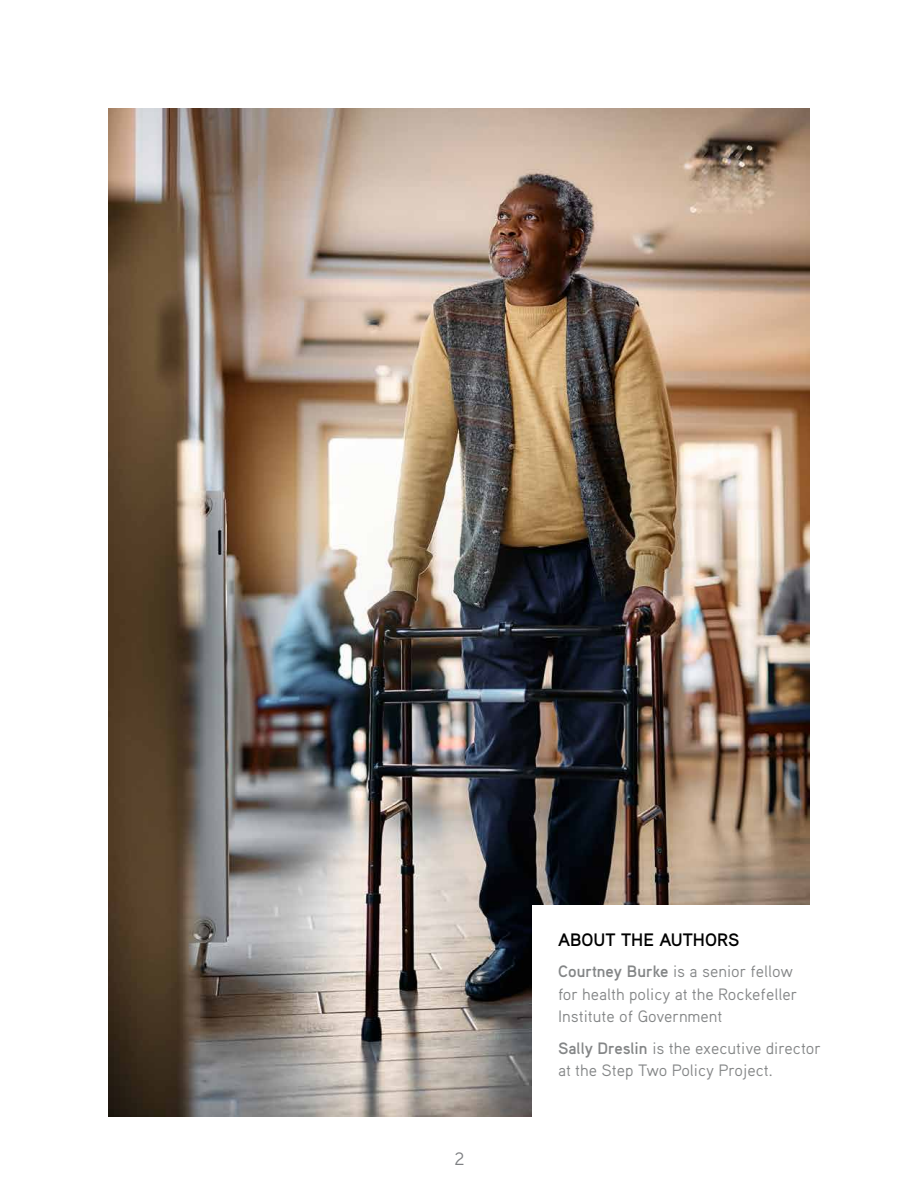
<style>
.page{position:relative;width:918px;height:1188px;background:#fff}
.page>*{position:absolute;margin:0;border:0;box-sizing:border-box;transform-origin:0 0}
.t1{font:700 18px "Aaux Pro OT";color:#000}
.t2{font:18px "Aaux Pro OT";color:#7e8083}
.t3{font:16.5px/22.5px "Aaux Pro OT";color:#848687}
.s1{font-weight:700}
</style>
<div class="page">
<img style="left:108px;top:108px;width:701px;height:1008px">
<div style="left:532px;top:905px;width:293px;height:243px;background:#fff"></div>
<p class="t2" style="left:454px;top:1147px;width:12px">2</p>
<p class="t1" style="left:558px;top:928px;width:183px">ABOUT THE AUTHORS</p>
<p class="t3" style="left:558px;top:960px;width:241px"><span class="s1">Courtney Burke</span> is a senior fellow for health policy at the Rockefeller<br>Institute of Government</p>
<p class="t3" style="left:558px;top:1036px;width:265px"><span class="s1">Sally Dreslin</span> is the executive director at the Step Two Policy Project.</p>
</div>
